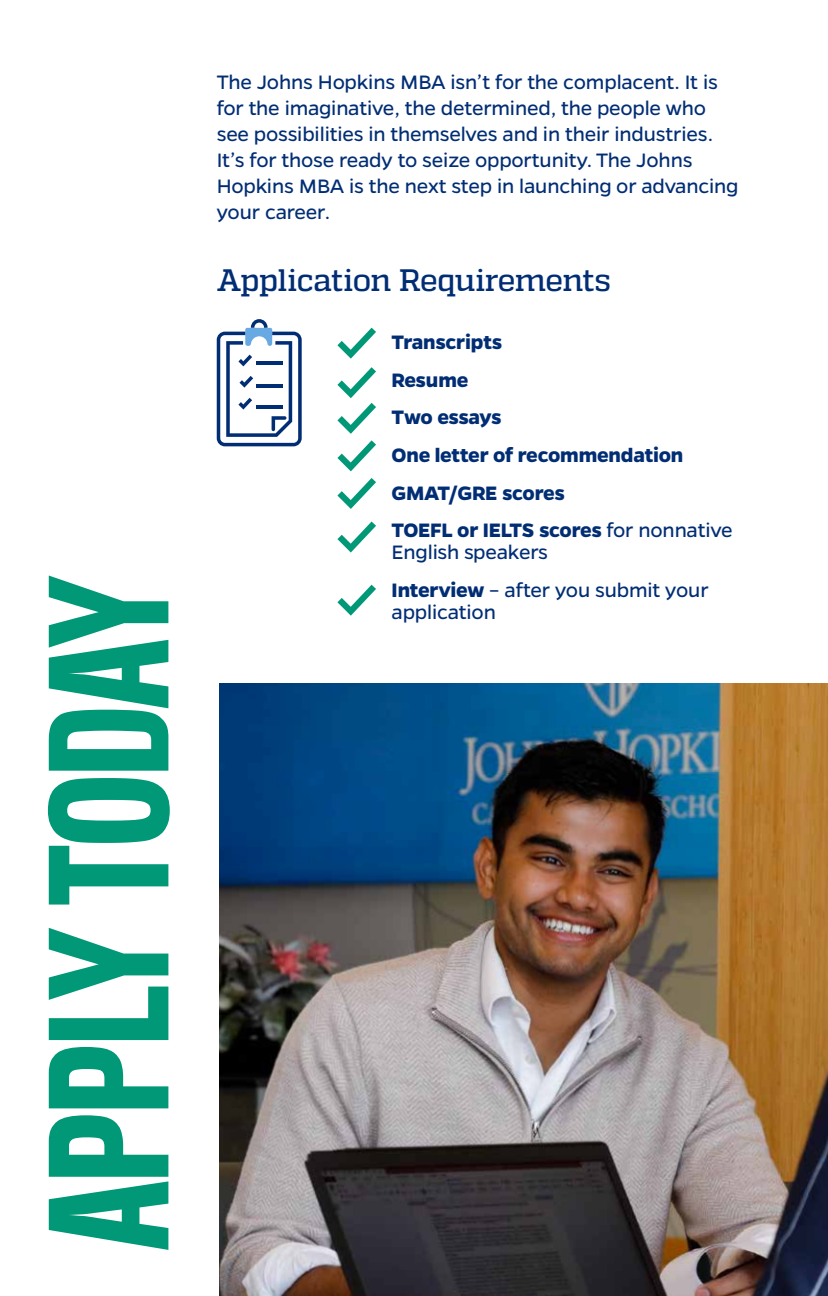
<style>
.page{position:relative;width:828px;height:1296px;background:#fff}
.page>*{position:absolute;margin:0;border:0;box-sizing:border-box;transform-origin:0 0}
.t1{font:500 150px "Titling Gothic FB Comp";color:#009877}
.t2{font:500 31px "Quadon";letter-spacing:-.02em;color:#002d74}
.t3{font:22px/26px "Gentona";letter-spacing:-.01em;color:#002d74}
.t4{font:700 22px/37.6px "Gentona";letter-spacing:-.01em;color:#002d74}
.s1{font-weight:400}
.s2{font-weight:700}
</style>
<div class="page">
<svg style="left:217px;top:319px;width:85px;height:127px"></svg>
<hr style="left:257px;top:405px;width:26px;height:4px;background:#002d74">
<svg style="left:337px;top:328px;width:39px;height:31px"></svg>
<svg style="left:337px;top:367px;width:39px;height:67px"></svg>
<svg style="left:337px;top:440px;width:39px;height:31px"></svg>
<svg style="left:337px;top:478px;width:39px;height:31px"></svg>
<svg style="left:337px;top:522px;width:39px;height:31px"></svg>
<svg style="left:337px;top:585px;width:39px;height:31px"></svg>
<img style="left:220px;top:684px;width:608px;height:612px">
<p class="t1" style="left:18px;top:1250px;width:676px;rotate:-90deg">APPLY TODAY</p>
<p class="t3" style="left:217px;top:69px;width:523px">The Johns Hopkins MBA isn’t for the complacent. It is for the imaginative, the determined, the people who see possibilities in themselves and in their industries.<br>It’s for those ready to seize opportunity. The Johns Hopkins MBA is the next step in launching or advancing your career.</p>
<p class="t2" style="left:217px;top:263px;width:396px">Application Requirements</p>
<p class="t4" style="left:392px;top:323px;width:112px">Transcripts<br>Resume<br>Two essays</p>
<p class="t4" style="left:392px;top:436px;width:343px">One letter of recommendation<br>GMAT/GRE scores<br>TOEFL or IELTS scores <span class="s1">for nonnative</span></p>
<p class="t3" style="left:392px;top:533px;width:319px;line-height:37.6px">English speakers<br><span class="s2">Interview</span> – after you submit your</p>
<p class="t3" style="left:392px;top:599px;width:106px">application</p>
</div>
